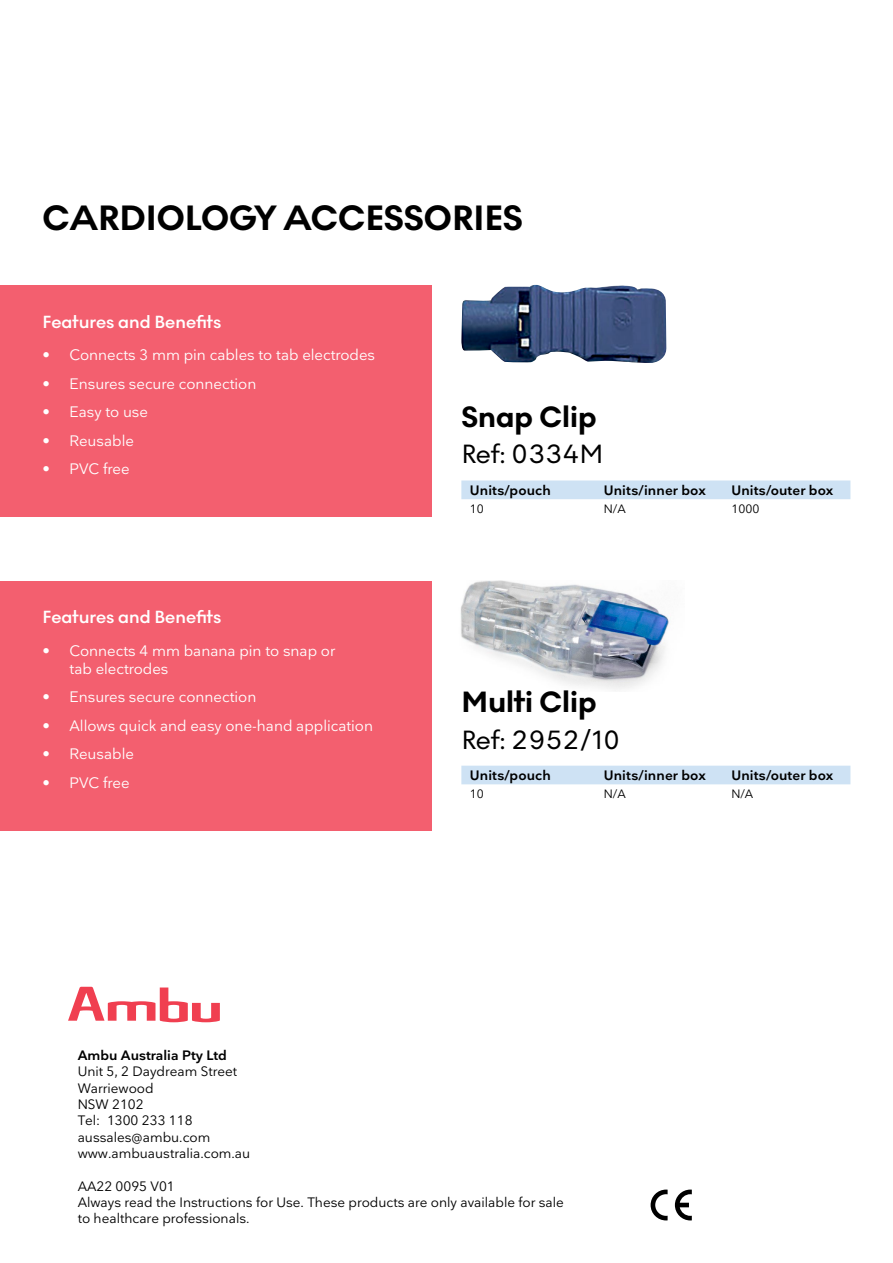
<style>
.page{position:relative;width:893px;height:1263px;background:#fff}
.page>*{position:absolute;margin:0;border:0;box-sizing:border-box;transform-origin:0 0}
.t1{font:700 36px "Noir No 1";color:#000}
.t2{font:700 30px "Noir No 1";color:#000}
.t3{font:27px "Noir No 1";color:#000}
.t4{font:600 18px "Noir No 1";color:#fff}
.t5{font:15px/18px "Nationale";color:#fff}
.t6{font:13.5px/16.4px "Nationale";color:#000}
.t7{font:600 13.5px "Nationale";letter-spacing:.01em;color:#000}
.t8{font:12px "Nationale";color:#000}
</style>
<div class="page">
<svg style="left:675px;top:1189px;width:17px;height:31px"></svg>
<svg style="left:651px;top:1189px;width:17px;height:31px"></svg>
<img style="left:461px;top:285px;width:205px;height:78px">
<img style="left:460px;top:581px;width:209px;height:110px">
<div style="left:0;top:581px;width:432px;height:249px;background:#f35f6f"></div>
<svg style="left:68px;top:987px;width:152px;height:35px"></svg>
<div style="left:0;top:285px;width:432px;height:232px;background:#f35f6f"></div>
<div style="left:461px;top:766px;width:389px;height:18px;background:#cee2f4"></div>
<div style="left:461px;top:480px;width:389px;height:19px;background:#cee2f4"></div>
<h1 class="t1" style="left:43px;top:191px;width:482px">CARDIOLOGY ACCESSORIES</h1>
<p class="t4" style="left:43px;top:308px;width:180px">Features and Benefits</p>
<p class="t5" style="left:43px;top:346px;width:334px">• Connects 3 mm pin cables to tab electrodes</p>
<p class="t5" style="left:43px;top:374px;width:215px">• Ensures secure connection</p>
<p class="t5" style="left:43px;top:403px;width:107px">• Easy to use</p>
<p class="t5" style="left:43px;top:431px;width:93px">• Reusable</p>
<p class="t5" style="left:43px;top:460px;width:88px">• PVC free</p>
<p class="t4" style="left:43px;top:604px;width:180px">Features and Benefits</p>
<p class="t5" style="left:70px;top:641px;width:267px;text-indent:-27px">• Connects 4 mm banana pin to snap or tab electrodes</p>
<p class="t5" style="left:43px;top:688px;width:215px">• Ensures secure connection</p>
<p class="t5" style="left:43px;top:716px;width:332px">• Allows quick and easy one-hand application</p>
<p class="t5" style="left:43px;top:745px;width:93px">• Reusable</p>
<p class="t5" style="left:43px;top:773px;width:88px">• PVC free</p>
<h2 class="t2" style="left:461px;top:394px;width:137px">Snap Clip</h2>
<h3 class="t3" style="left:461px;top:434px;width:144px">Ref: 0334M</h3>
<p class="t7" style="left:470px;top:482px;width:83px">Units/pouch</p>
<p class="t7" style="left:604px;top:482px;width:104px">Units/inner box</p>
<p class="t7" style="left:731px;top:482px;width:103px">Units/outer box</p>
<p class="t8" style="left:470px;top:501px;width:16px">10</p>
<p class="t8" style="left:604px;top:501px;width:23px">N/A</p>
<p class="t8" style="left:731px;top:501px;width:30px">1000</p>
<h2 class="t2" style="left:461px;top:679px;width:137px">Multi Clip</h2>
<h3 class="t3" style="left:461px;top:719px;width:160px">Ref: 2952/10</h3>
<p class="t7" style="left:470px;top:767px;width:83px">Units/pouch</p>
<p class="t7" style="left:604px;top:767px;width:104px">Units/inner box</p>
<p class="t7" style="left:731px;top:767px;width:103px">Units/outer box</p>
<p class="t8" style="left:470px;top:786px;width:16px">10</p>
<p class="t8" style="left:604px;top:786px;width:23px">N/A</p>
<p class="t8" style="left:731px;top:786px;width:23px">N/A</p>
<p class="t7" style="left:78px;top:1046px;width:151px">Ambu Australia Pty Ltd</p>
<p class="t6" style="left:78px;top:1063px;width:174px">Unit 5, 2 Daydream Street<br>Warriewood<br>NSW 2102<br>Tel: 1300 233 118 aussales@ambu.com www.ambuaustralia.com.au</p>
<p class="t6" style="left:78px;top:1177px;width:488px">AA22 0095 V01<br>Always read the Instructions for Use. These products are only available for sale to healthcare professionals.</p>
</div>
